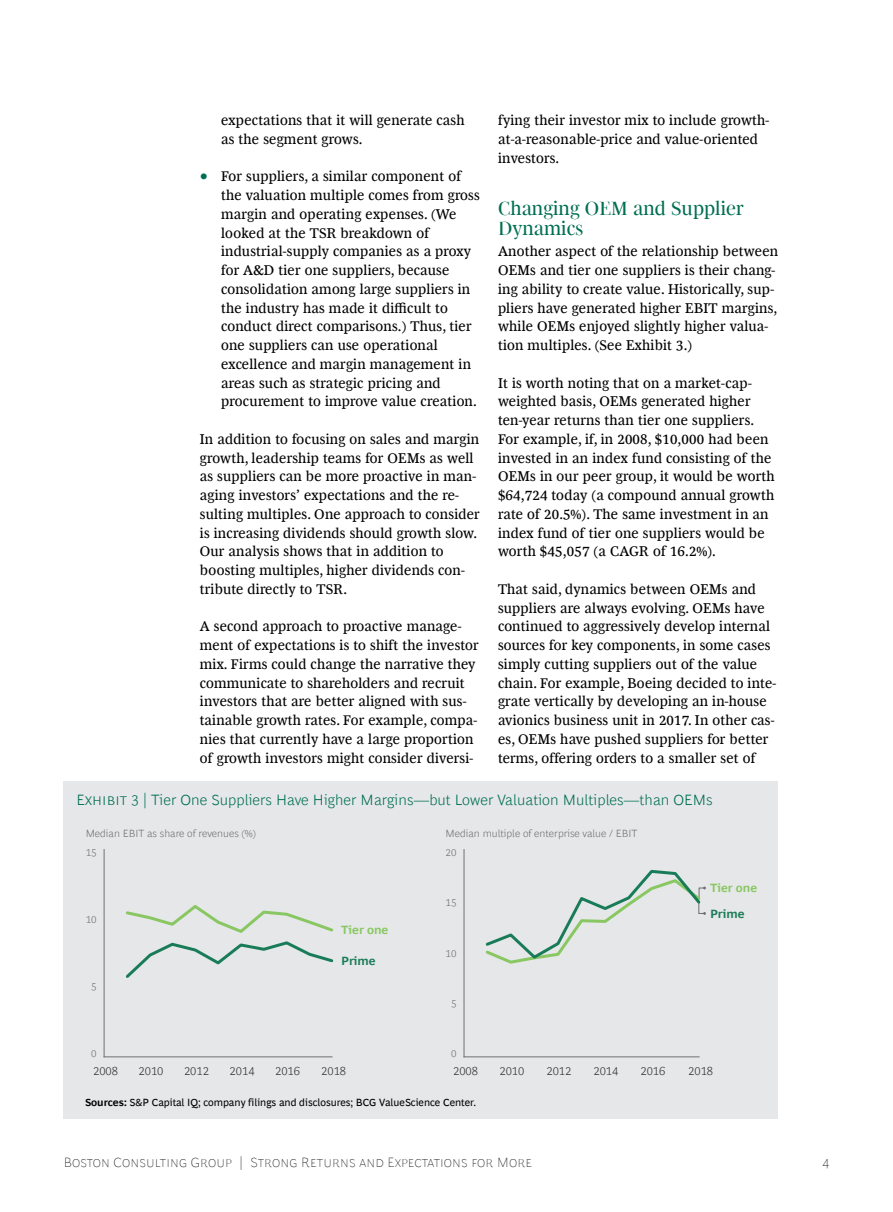
<style>
.page{position:relative;width:893px;height:1212px;background:#fff}
.page>*{position:absolute;margin:0;border:0;box-sizing:border-box;transform-origin:0 0}
.t1{font:19.5px/20.2px "Henderson BCG Serif Head";letter-spacing:.005em;color:#006f51}
.t2{font:300 15px "Henderson BCG Sans";letter-spacing:.005em;color:#006f51}
.t3{font:14.25px/18.8px "Henderson BCG Serif";letter-spacing:.015em;color:#000}
.t4{font:100 13.5px "Henderson BCG Sans";letter-spacing:.01em;color:#000}
.t5{font:300 12px "Henderson BCG Sans";color:#333}
.t6{font:700 12px "Henderson BCG Sans";color:#88c762}
.t7{font:700 12px "Henderson BCG Sans";color:#197c58}
.t8{font:300 10.5px "Henderson BCG Sans";color:#707071}
.t9{font:10.5px "Henderson BCG Sans";color:#000}
.s1{font-size:18px;color:#006f51}
.s2{font-weight:700}
</style>
<div class="page">
<div style="left:64px;top:781px;width:714px;height:338px;background:#e6e7e8"></div>
<hr style="left:104px;top:849px;width:1px;height:208px;background:#707071">
<hr style="left:104px;top:1056px;width:228px;height:1px;background:#707071">
<hr style="left:464px;top:849px;width:1px;height:208px;background:#707071">
<hr style="left:464px;top:1056px;width:235px;height:1px;background:#707071">
<svg style="left:125px;top:905px;width:209px;height:73px"></svg>
<svg style="left:485px;top:870px;width:221px;height:94px"></svg>
<p class="t3" style="left:221px;top:110px;width:245px">expectations that it will generate cash as the segment grows.</p>
<p class="t3" style="left:221px;top:166px;width:260px;text-indent:-21px"><span class="s1">•</span> For suppliers, a similar component of the valuation multiple comes from gross margin and operating expenses. (We looked at the TSR breakdown of industrial-supply companies as a proxy for A&amp;D tier one suppliers, because consolidation among large suppliers in the industry has made it difficult to conduct direct comparisons.) Thus, tier one suppliers can use operational excellence and margin management in areas such as strategic pricing and procurement to improve value creation.</p>
<p class="t3" style="left:200px;top:428px;width:281px">In addition to focusing on sales and margin growth, leadership teams for OEMs as well as suppliers can be more proactive in man&shy;aging investors’ expectations and the re&shy;sulting multiples. One approach to consider is increasing dividends should growth slow.<br>Our analysis shows that in addition to boosting multiples, higher dividends con&shy;tribute directly to TSR.</p>
<p class="t3" style="left:200px;top:616px;width:280px">A second approach to proactive manage&shy;ment of expectations is to shift the investor mix. Firms could change the narrative they communicate to shareholders and recruit investors that are better aligned with sus&shy;tainable growth rates. For example, compa&shy;nies that currently have a large proportion of growth investors might consider diversi-</p>
<p class="t3" style="left:498px;top:110px;width:273px">fying their investor mix to include growth&shy;at-a-reasonable-price and value-oriented investors.</p>
<h1 class="t1" style="left:498px;top:196px;width:247px">Changing OEM and Supplier<br>Dynamics</h1>
<p class="t3" style="left:498px;top:241px;width:282px">Another aspect of the relationship between OEMs and tier one suppliers is their chang&shy;ing ability to create value. Historically, sup&shy;pliers have generated higher EBIT margins, while OEMs enjoyed slightly higher valua&shy;tion multiples. (See Exhibit 3.)</p>
<p class="t3" style="left:498px;top:372px;width:278px">It is worth noting that on a market-cap&shy;weighted basis, OEMs generated higher ten-year returns than tier one suppliers.<br>For example, if, in 2008, $10,000 had been invested in an index fund consisting of the OEMs in our peer group, it would be worth $64,724 today (a compound annual growth rate of 20.5%). The same investment in an index fund of tier one suppliers would be worth $45,057 (a CAGR of 16.2%).</p>
<p class="t3" style="left:498px;top:578px;width:280px">That said, dynamics between OEMs and suppliers are always evolving. OEMs have continued to aggressively develop internal sources for key components, in some cases simply cutting suppliers out of the value chain. For example, Boeing decided to inte&shy;grate vertically by developing an in-house avionics business unit in 2017. In other cas&shy;es, OEMs have pushed suppliers for better terms, offering orders to a smaller set of</p>
<p class="t2" style="left:77px;top:789px;width:638px">Exhibit 3 | Tier One Suppliers Have Higher Margins—but Lower Valuation Multiples—than OEMs</p>
<p class="t8" style="left:86px;top:825px;width:172px">Median EBIT as share of revenues (%)</p>
<p class="t8" style="left:86px;top:845px;width:12px">15</p>
<p class="t8" style="left:86px;top:912px;width:12px">10</p>
<p class="t8" style="left:91px;top:979px;width:7px">5</p>
<p class="t8" style="left:91px;top:1045px;width:7px">0</p>
<p class="t6" style="left:341px;top:921px;width:49px">Tier one</p>
<p class="t7" style="left:341px;top:952px;width:36px">Prime</p>
<p class="t5" style="left:93px;top:1062px;width:26px">2008</p>
<p class="t5" style="left:139px;top:1062px;width:26px">2010</p>
<p class="t5" style="left:184px;top:1062px;width:26px">2012</p>
<p class="t5" style="left:230px;top:1062px;width:26px">2014</p>
<p class="t5" style="left:275px;top:1062px;width:26px">2016</p>
<p class="t5" style="left:321px;top:1062px;width:26px">2018</p>
<p class="t8" style="left:446px;top:825px;width:193px">Median multiple of enterprise value / EBIT</p>
<p class="t8" style="left:446px;top:845px;width:12px">20</p>
<p class="t8" style="left:446px;top:895px;width:12px">15</p>
<p class="t8" style="left:446px;top:945px;width:12px">10</p>
<p class="t8" style="left:451px;top:995px;width:7px">5</p>
<p class="t8" style="left:451px;top:1045px;width:7px">0</p>
<p class="t6" style="left:710px;top:879px;width:49px">Tier one</p>
<p class="t7" style="left:710px;top:905px;width:36px">Prime</p>
<p class="t5" style="left:453px;top:1062px;width:26px">2008</p>
<p class="t5" style="left:499px;top:1062px;width:26px">2010</p>
<p class="t5" style="left:546px;top:1062px;width:26px">2012</p>
<p class="t5" style="left:593px;top:1062px;width:26px">2014</p>
<p class="t5" style="left:640px;top:1062px;width:26px">2016</p>
<p class="t5" style="left:688px;top:1062px;width:26px">2018</p>
<p class="t9" style="left:85px;top:1095px;width:392px"><span class="s2">Sources:</span> S&amp;P Capital IQ; company filings and disclosures; BCG ValueScience Center.</p>
<p class="t4" style="left:64px;top:1152px;width:470px">Boston Consulting Group | Strong Returns and Expectations for More</p>
<p class="t4" style="left:822px;top:1152px;width:9px">4</p>
</div>
